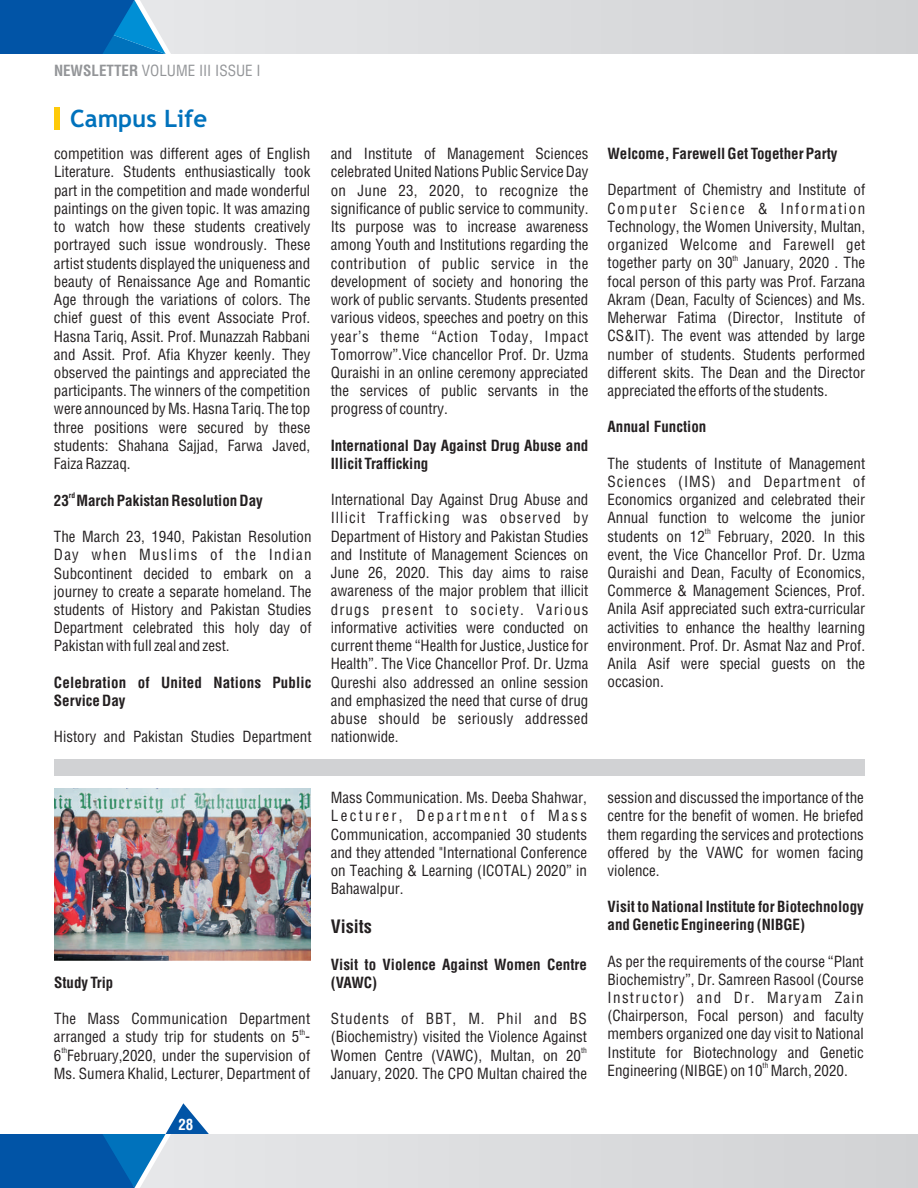
<style>
.page{position:relative;width:918px;height:1188px;background:#fff}
.page>*{position:absolute;margin:0;border:0;box-sizing:border-box;transform-origin:0 0}
.t1{font:700 24px "Trebuchet MS";color:#0072bc}
.t2{font:700 18px "Switzerland Condensed";color:#231f20}
.t3{font:15px/18.3px "Switzerland Condensed Plain";color:#231f20;text-align:justify}
.t4{font:700 15px/18px "Switzerland Condensed";color:#231f20}
.t5{font:15px "Switzerland Condensed Plain";color:#939598}
.t6{font:700 15px "Switzerland Condensed";color:#fff}
.t7{font:7.5px "Switzerland Condensed Plain";color:#231f20}
.t8{font:700 7.5px "Switzerland Condensed";color:#231f20}
.s1{font-family:"Switzerland Condensed";font-weight:700}
</style>
<div class="page">
<div style="left:54px;top:107px;width:5px;height:23px;background:#feca0a"></div>
<div style="left:54px;top:760px;width:810px;height:16px;background:#d1d2d4"></div>
<img style="left:54px;top:788px;width:256px;height:172px">
<svg style="left:0;top:0;width:918px;height:54px;background:#b7c7d6"></svg>
<svg style="left:0;top:1103px;width:918px;height:85px"></svg>
<p class="t5" style="left:54px;top:65px;width:208px"><span class="s1">NEWSLETTER</span> VOLUME III ISSUE I</p>
<h1 class="t1" style="left:70px;top:109px;width:138px">Campus Life</h1>
<p class="t3" style="left:54px;top:146px;width:258px">competition was different ages of English Literature. Students enthusiastically took part in the competition and made wonderful paintings on the given topic. It was amazing to watch how these students creatively portrayed such issue wondrously. These artist students displayed the uniqueness and beauty of Renaissance Age and Romantic Age through the variations of colors. The chief guest of this event Associate Prof.<br>Hasna Tariq, Assit. Prof. Munazzah Rabbani and Assit. Prof. Afia Khyzer keenly. They observed the paintings and appreciated the participants. The winners of the competition were announced by Ms. Hasna Tariq. The top three positions were secured by these students: Shahana Sajjad, Farwa Javed, Faiza Razzaq.</p>
<p class="t8" style="left:69px;top:491px;width:8px">rd</p>
<p class="t4" style="left:54px;top:493px;width:210px">23 March Pakistan Resolution Day</p>
<p class="t3" style="left:54px;top:529px;width:259px">The March 23, 1940, Pakistan Resolution Day when Muslims of the Indian Subcontinent decided to embark on a journey to create a separate homeland. The students of History and Pakistan Studies Department celebrated this holy day of Pakistan with full zeal and zest.</p>
<p class="t4" style="left:54px;top:675px;width:259px">Celebration of United Nations Public<br>Service Day</p>
<p class="t3" style="left:54px;top:729px;width:259px">History and Pakistan Studies Department</p>
<p class="t4" style="left:54px;top:975px;width:61px">Study Trip</p>
<p class="t3" style="left:54px;top:1011px;width:258px">The Mass Communication Department</p>
<p class="t7" style="left:299px;top:1029px;width:7px">th</p>
<p class="t3" style="left:54px;top:1029px;width:258px">arranged a study trip for students on 5 -</p>
<p class="t7" style="left:61px;top:1047px;width:7px">th</p>
<p class="t3" style="left:54px;top:1047px;width:258px">6 February,2020, under the supervision of<br>Ms. Sumera Khalid, Lecturer, Department of</p>
<p class="t6" style="left:178px;top:1115px;width:16px">28</p>
<p class="t3" style="left:331px;top:146px;width:259px">and Institute of Management Sciences celebrated United Nations Public Service Day on June 23, 2020, to recognize the significance of public service to community.<br>Its purpose was to increase awareness among Youth and Institutions regarding the contribution of public service in the development of society and honoring the work of public servants. Students presented various videos, speeches and poetry on this year's theme “Action Today, Impact Tomorrow”.Vice chancellor Prof. Dr. Uzma Quraishi in an online ceremony appreciated the services of public servants in the progress of country.</p>
<p class="t4" style="left:331px;top:438px;width:259px">International Day Against Drug Abuse and<br>Illicit Trafficking</p>
<p class="t3" style="left:331px;top:492px;width:259px">International Day Against Drug Abuse and Illicit Trafficking was observed by Department of History and Pakistan Studies and Institute of Management Sciences on June 26, 2020. This day aims to raise awareness of the major problem that illicit drugs present to society. Various informative activities were conducted on current theme “Health for Justice, Justice for Health”. The Vice Chancellor Prof. Dr. Uzma Qureshi also addressed an online session and emphasized the need that curse of drug abuse should be seriously addressed nationwide.</p>
<p class="t4" style="left:608px;top:146px;width:231px">Welcome, Farewell Get Together Party</p>
<p class="t3" style="left:608px;top:182px;width:259px">Department of Chemistry and Institute of Computer Science &amp; Information Technology, the Women University, Multan, organized Welcome and Farewell get</p>
<p class="t7" style="left:733px;top:255px;width:7px">th</p>
<p class="t3" style="left:608px;top:255px;width:259px">together party on 30 January, 2020 . The focal person of this party was Prof. Farzana Akram (Dean, Faculty of Sciences) and Ms.<br>Meherwar Fatima (Director, Institute of CS&amp;IT). The event was attended by large number of students. Students performed different skits. The Dean and the Director appreciated the efforts of the students.</p>
<p class="t4" style="left:608px;top:420px;width:100px">Annual Function</p>
<p class="t3" style="left:608px;top:455px;width:259px">The students of Institute of Management Sciences (IMS) and Department of Economics organized and celebrated their Annual function to welcome the junior</p>
<p class="t7" style="left:705px;top:528px;width:7px">th</p>
<p class="t3" style="left:608px;top:528px;width:259px">students on 12 February, 2020. In this event, the Vice Chancellor Prof. Dr. Uzma Quraishi and Dean, Faculty of Economics, Commerce &amp; Management Sciences, Prof.<br>Anila Asif appreciated such extra-curricular activities to enhance the healthy learning environment. Prof. Dr. Asmat Naz and Prof.<br>Anila Asif were special guests on the occasion.</p>
<p class="t3" style="left:331px;top:790px;width:258px">Mass Communication. Ms. Deeba Shahwar, Lecturer, Department of Mass Communication, accompanied 30 students and they attended "International Conference on Teaching &amp; Learning (ICOTAL) 2020” in Bahawalpur.</p>
<p class="t2" style="left:331px;top:916px;width:42px">Visits</p>
<p class="t4" style="left:331px;top:957px;width:258px">Visit to Violence Against Women Centre (VAWC)</p>
<p class="t3" style="left:331px;top:1011px;width:258px">Students of BBT, M. Phil and BS (Biochemistry) visited the Violence Against</p>
<p class="t7" style="left:581px;top:1047px;width:7px">th</p>
<p class="t3" style="left:331px;top:1047px;width:258px">Women Centre (VAWC), Multan, on 20<br>January, 2020. The CPO Multan chaired the</p>
<p class="t3" style="left:608px;top:790px;width:258px">session and discussed the importance of the centre for the benefit of women. He briefed them regarding the services and protections offered by the VAWC for women facing violence.</p>
<p class="t4" style="left:608px;top:900px;width:258px">Visit to National Institute for Biotechnology and Genetic Engineering (NIBGE)</p>
<p class="t3" style="left:608px;top:953px;width:258px">As per the requirements of the course “Plant Biochemistry”, Dr. Samreen Rasool (Course Instructor) and Dr. Maryam Zain (Chairperson, Focal person) and faculty members organized one day visit to National Institute for Biotechnology and Genetic</p>
<p class="t7" style="left:763px;top:1063px;width:7px">th</p>
<p class="t3" style="left:608px;top:1062px;width:242px">Engineering (NIBGE) on 10 March, 2020.</p>
</div>
